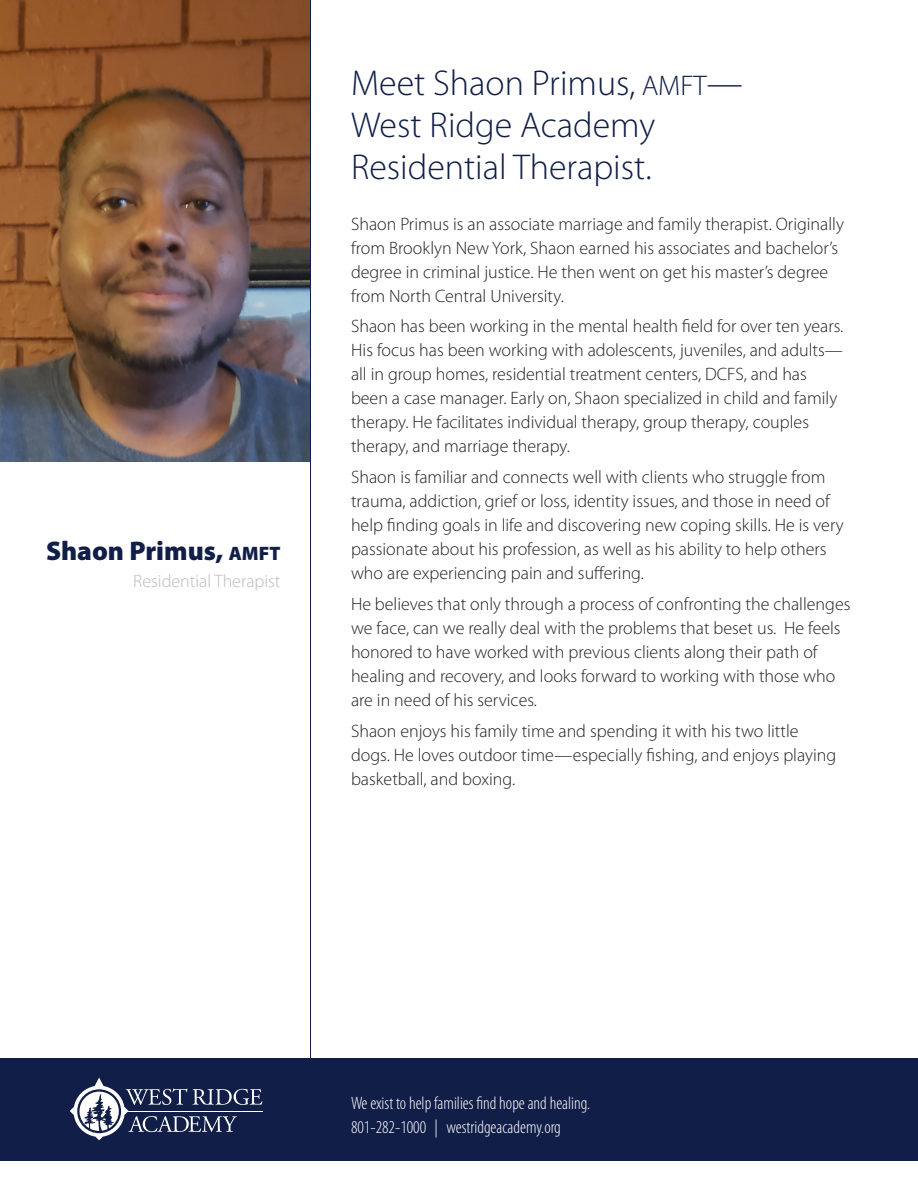
<style>
.page{position:relative;width:918px;height:1188px;background:#fff}
.page>*{position:absolute;margin:0;border:0;box-sizing:border-box;transform-origin:0 0}
.t1{font:300 36px/42px "Myriad Pro";color:#111e47}
.t2{font:900 27px "Myriad Pro";color:#111e47}
.t3{font:300 18px/24px "Myriad Pro";color:#231f20}
.t4{font:300 condensed 18px "Myriad Pro";color:#fff}
.t5{font:300 18px "Myriad Pro";color:#bdbaba}
.s1{font-size:19.5px}
.s2{font-size:28.5px}
</style>
<div class="page">
<div style="left:0;top:1058px;width:918px;height:103px;background:#111e47"></div>
<svg style="left:70px;top:1078px;width:192px;height:62px"></svg>
<img style="left:0;top:0;width:310px;height:462px">
<hr style="left:310px;top:0;width:1px;height:1068px;background:#111e47">
<p class="t2" style="left:46px;top:536px;width:236px">Shaon Primus, <span class="s1">AMFT</span></p>
<p class="t5" style="left:133px;top:571px;width:149px">Residential Therapist</p>
<p class="t1" style="left:351px;top:62px;width:393px">Meet Shaon Primus, <span class="s2">AMFT</span>—</p>
<p class="t1" style="left:351px;top:104px;width:306px">West Ridge Academy<br>Residential Therapist.</p>
<p class="t3" style="left:351px;top:212px;width:494px">Shaon Primus is an associate marriage and family therapist. Originally from Brooklyn New York, Shaon earned his associates and bachelor’s degree in criminal justice. He then went on get his master’s degree from North Central University.</p>
<p class="t3" style="left:351px;top:315px;width:494px">Shaon has been working in the mental health field for over ten years.<br>His focus has been working with adolescents, juveniles, and adults— all in group homes, residential treatment centers, DCFS, and has been a case manager. Early on, Shaon specialized in child and family therapy. He facilitates individual therapy, group therapy, couples therapy, and marriage therapy.</p>
<p class="t3" style="left:351px;top:465px;width:494px">Shaon is familiar and connects well with clients who struggle from trauma, addiction, grief or loss, identity issues, and those in need of help finding goals in life and discovering new coping skills. He is very passionate about his profession, as well as his ability to help others who are experiencing pain and suffering.</p>
<p class="t3" style="left:351px;top:592px;width:501px">He believes that only through a process of confronting the challenges we face, can we really deal with the problems that beset us. He feels honored to have worked with previous clients along their path of healing and recovery, and looks forward to working with those who are in need of his services.</p>
<p class="t3" style="left:351px;top:719px;width:487px">Shaon enjoys his family time and spending it with his two little dogs. He loves outdoor time—especially fishing, and enjoys playing basketball, and boxing.</p>
<p class="t4" style="left:351px;top:1094px;width:241px">We exist to help families find hope and healing.</p>
<p class="t4" style="left:351px;top:1118px;width:211px">801-282-1000 | westridgeacademy.org</p>
</div>
